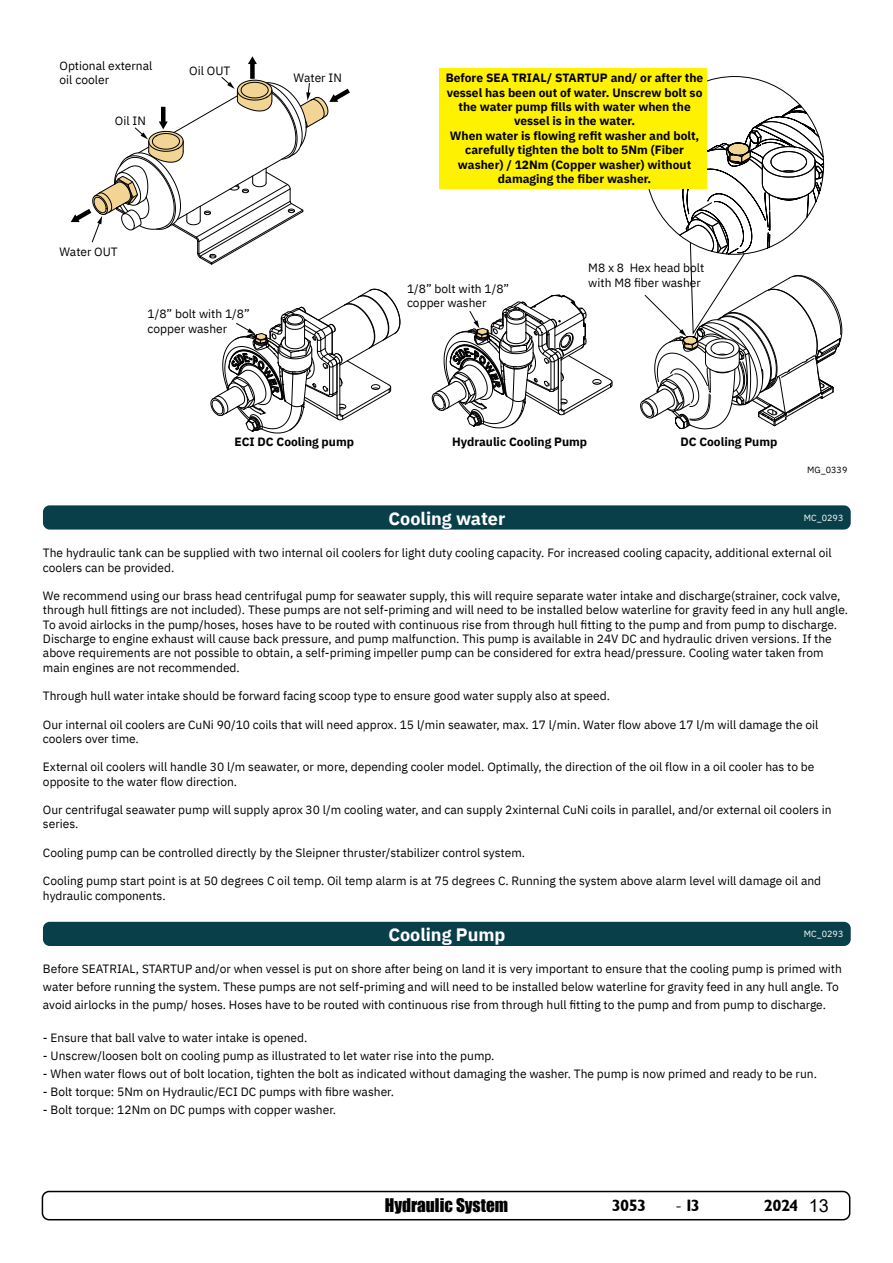
<style>
.page{position:relative;width:893px;height:1263px;background:#fff}
.page>*{position:absolute;margin:0;border:0;box-sizing:border-box;transform-origin:0 0}
.t1{font:700 18px "IBM Plex Sans";color:#fff}
.t2{font:17.25px "Impact";color:#000}
.t3{font:16.5px "Garrison Sans BOLD";letter-spacing:-.04em;color:#000}
.t4{font:12px/14.2px "IBM Plex Sans";color:#000}
.t5{font:700 12px/14.4px "IBM Plex Sans";color:#000;text-align:center}
.t6{font:9px "IBM Plex Sans";color:#fff}
.t7{font:9px "IBM Plex Sans";color:#000}
.s1{font-family:"Minion Pro";font-size:18px}
.s2{font-family:"Arial";font-size:18px}
</style>
<div class="page">
<div style="left:42px;top:1191px;width:808px;height:29px;border:2px solid #000;border-radius:7px"></div>
<div style="left:43px;top:505px;width:808px;height:25px;background:#093f49;border-radius:7px"></div>
<div style="left:43px;top:922px;width:808px;height:24px;background:#093f49;border-radius:7px"></div>
<svg style="left:210px;top:288px;width:191px;height:146px"></svg>
<svg style="left:431px;top:294px;width:182px;height:135px"></svg>
<svg style="left:640px;top:76px;width:203px;height:354px"></svg>
<div style="left:250px;top:63px;width:5px;height:16px;background:#000"></div>
<svg style="left:248px;top:56px;width:9px;height:8px"></svg>
<svg style="left:70px;top:76px;width:280px;height:189px"></svg>
<div style="left:439px;top:68px;width:268px;height:120px;background:#fff200"></div>
<p class="t4" style="left:60px;top:57px;width:94px">Optional external oil cooler</p>
<p class="t4" style="left:115px;top:112px;width:32px">Oil IN</p>
<p class="t4" style="left:189px;top:63px;width:43px">Oil OUT</p>
<p class="t4" style="left:294px;top:69px;width:50px">Water IN</p>
<p class="t4" style="left:59px;top:244px;width:60px">Water OUT</p>
<p class="t4" style="left:148px;top:306px;width:104px">1/8” bolt with 1/8” copper washer</p>
<p class="t5" style="left:446px;top:70px;width:259px">Before SEA TRIAL/ STARTUP and/ or after the vessel has been out of water. Unscrew bolt so the water pump fills with water when the vessel is in the water.<br>When water is flowing refit washer and bolt, carefully tighten the bolt to 5Nm (Fiber washer) / 12Nm (Copper washer) without damaging the fiber washer.</p>
<p class="t4" style="left:407px;top:281px;width:104px">1/8” bolt with 1/8” copper washer</p>
<p class="t4" style="left:588px;top:260px;width:118px">M8 x 8 Hex head bolt with M8 fiber washer</p>
<p class="t5" style="left:234px;top:434px;width:121px">ECI DC Cooling pump</p>
<p class="t5" style="left:452px;top:434px;width:137px">Hydraulic Cooling Pump</p>
<p class="t5" style="left:680px;top:434px;width:99px">DC Cooling Pump</p>
<p class="t1" style="left:389px;top:504px;width:118px">Cooling water</p>
<p class="t7" style="left:807px;top:463px;width:42px">MG_0339</p>
<p class="t6" style="left:804px;top:511px;width:41px">MC_0293</p>
<p class="t4" style="left:43px;top:545px;width:790px">The hydraulic tank can be supplied with two internal oil coolers for light duty cooling capacity. For increased cooling capacity, additional external oil coolers can be provided.</p>
<p class="t4" style="left:43px;top:588px;width:807px">We recommend using our brass head centrifugal pump for seawater supply, this will require separate water intake and discharge(strainer, cock valve, through hull fittings are not included). These pumps are not self-priming and will need to be installed below waterline for gravity feed in any hull angle.<br>To avoid airlocks in the pump/hoses, hoses have to be routed with continuous rise from through hull fitting to the pump and from pump to discharge.<br>Discharge to engine exhaust will cause back pressure, and pump malfunction. This pump is available in 24V DC and hydraulic driven versions. If the above requirements are not possible to obtain, a self-priming impeller pump can be considered for extra head/pressure. Cooling water taken from main engines are not recommended.</p>
<p class="t4" style="left:43px;top:688px;width:568px">Through hull water intake should be forward facing scoop type to ensure good water supply also at speed.</p>
<p class="t4" style="left:43px;top:716px;width:777px">Our internal oil coolers are CuNi 90/10 coils that will need approx. 15 l/min seawater, max. 17 l/min. Water flow above 17 l/m will damage the oil coolers over time.</p>
<p class="t4" style="left:43px;top:759px;width:773px">External oil coolers will handle 30 l/m seawater, or more, depending cooler model. Optimally, the direction of the oil flow in a oil cooler has to be opposite to the water flow direction.</p>
<p class="t4" style="left:43px;top:802px;width:790px">Our centrifugal seawater pump will supply aprox 30 l/m cooling water, and can supply 2xinternal CuNi coils in parallel, and/or external oil coolers in series.</p>
<p class="t4" style="left:43px;top:844px;width:484px">Cooling pump can be controlled directly by the Sleipner thruster/stabilizer control system.</p>
<p class="t4" style="left:43px;top:873px;width:780px">Cooling pump start point is at 50 degrees C oil temp. Oil temp alarm is at 75 degrees C. Running the system above alarm level will damage oil and hydraulic components.</p>
<p class="t1" style="left:388px;top:920px;width:119px">Cooling Pump</p>
<p class="t6" style="left:804px;top:927px;width:41px">MC_0293</p>
<p class="t4" style="left:43px;top:959px;width:801px;line-height:18px">Before SEATRIAL, STARTUP and/or when vessel is put on shore after being on land it is very important to ensure that the cooling pump is primed with water before running the system. These pumps are not self-priming and will need to be installed below waterline for gravity feed in any hull angle. To avoid airlocks in the pump/ hoses. Hoses have to be routed with continuous rise from through hull fitting to the pump and from pump to discharge.</p>
<p class="t4" style="left:43px;top:1029px;width:266px">- Ensure that ball valve to water intake is opened.</p>
<p class="t4" style="left:43px;top:1047px;width:453px">- Unscrew/loosen bolt on cooling pump as illustrated to let water rise into the pump.</p>
<p class="t4" style="left:43px;top:1065px;width:775px">- When water flows out of bolt location, tighten the bolt as indicated without damaging the washer. The pump is now primed and ready to be run.</p>
<p class="t4" style="left:43px;top:1083px;width:353px">- Bolt torque: 5Nm on Hydraulic/ECI DC pumps with fibre washer.</p>
<p class="t4" style="left:43px;top:1101px;width:295px">- Bolt torque: 12Nm on DC pumps with copper washer.</p>
<h2 class="t2" style="left:385px;top:1192px;width:125px">Hydraulic System</h2>
<h3 class="t3" style="left:612px;top:1196px;width:36px">3053</h3>
<h3 class="t3" style="left:675px;top:1196px;width:26px"><span class="s1">-</span> 13</h3>
<h3 class="t3" style="left:764px;top:1196px;width:66px">2024 <span class="s2">13</span></h3>
</div>
